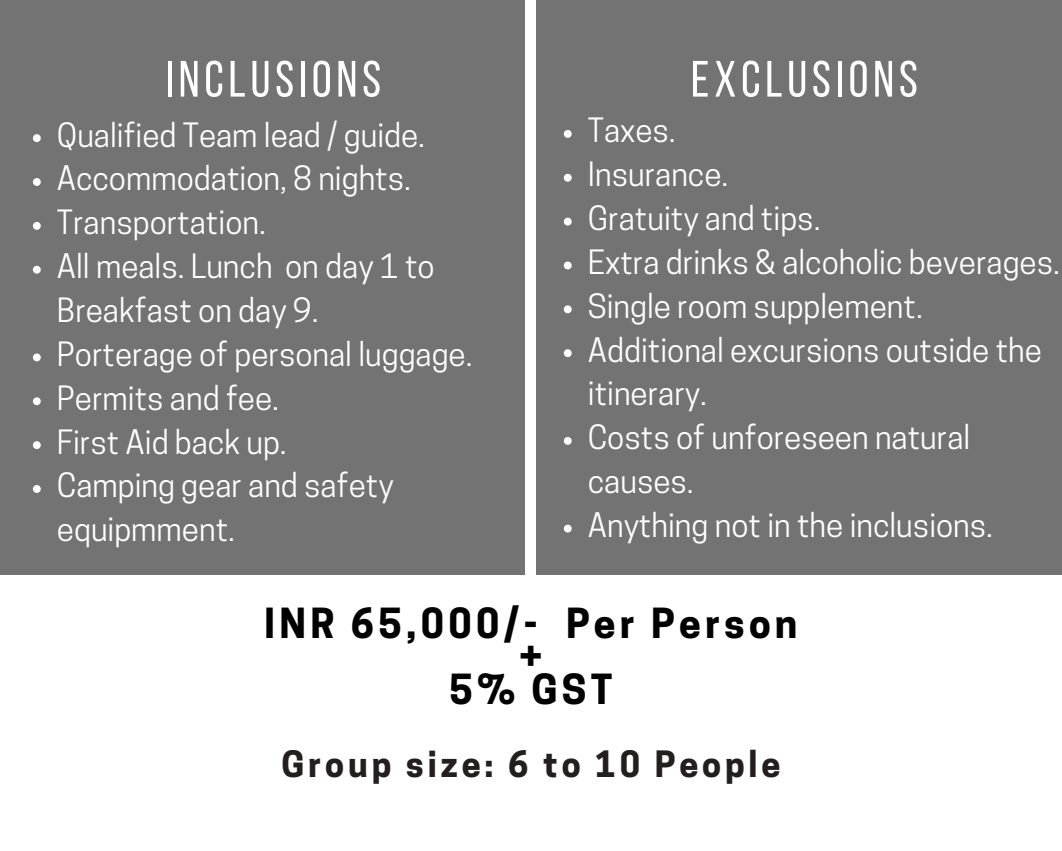
<style>
.page{position:relative;width:1062px;height:851px;background:#fff}
.page>*{position:absolute;margin:0;border:0;box-sizing:border-box;transform-origin:0 0}
.t1{font:51px "Bebas Neue";letter-spacing:.095em;color:#fff}
.t2{font:700 39px/32.5px "Cooper Hewitt";letter-spacing:.11em;color:#000;text-align:center}
.t3{font:700 34.05px "Cooper Hewitt";letter-spacing:.115em;color:#231f1f}
.t4{font:31.5px/43.8px "Cooper Hewitt";color:#fff}
</style>
<div class="page">
<div style="left:0;top:0;width:525px;height:574px;background:#737373"></div>
<div style="left:536px;top:0;width:526px;height:574px;background:#737373"></div>
<svg style="left:33px;top:134px;width:8px;height:8px"></svg>
<svg style="left:33px;top:178px;width:8px;height:8px"></svg>
<svg style="left:33px;top:222px;width:8px;height:8px"></svg>
<svg style="left:33px;top:266px;width:8px;height:7px"></svg>
<svg style="left:33px;top:353px;width:8px;height:8px"></svg>
<svg style="left:33px;top:397px;width:8px;height:8px"></svg>
<svg style="left:33px;top:441px;width:8px;height:8px"></svg>
<svg style="left:33px;top:485px;width:8px;height:8px"></svg>
<svg style="left:564px;top:130px;width:8px;height:8px"></svg>
<svg style="left:564px;top:174px;width:8px;height:8px"></svg>
<svg style="left:564px;top:218px;width:8px;height:7px"></svg>
<svg style="left:564px;top:261px;width:8px;height:8px"></svg>
<svg style="left:564px;top:305px;width:8px;height:8px"></svg>
<svg style="left:564px;top:349px;width:8px;height:8px"></svg>
<svg style="left:564px;top:437px;width:8px;height:8px"></svg>
<svg style="left:564px;top:524px;width:8px;height:8px"></svg>
<h1 class="t1" style="left:166px;top:58px;width:217px">INCLUSIONS</h1>
<h1 class="t1" style="left:691px;top:58px;width:228px">EXCLUSIONS</h1>
<p class="t4" style="left:57px;top:117px;width:417px">Qualified Team lead / guide.<br>Accommodation, 8 nights.<br>Transportation.<br>All meals. Lunch on day 1 to<br>Breakfast on day 9.<br>Porterage of personal luggage.<br>Permits and fee.<br>First Aid back up.<br>Camping gear and safety equipmment.</p>
<p class="t4" style="left:588px;top:112px;width:474px">Taxes.<br>Insurance.<br>Gratuity and tips.<br>Extra drinks &amp; alcoholic beverages.<br>Single room supplement.<br>Additional excursions outside the itinerary.<br>Costs of unforeseen natural causes.<br>Anything not in the inclusions.</p>
<p class="t2" style="left:264px;top:612px;width:535px">INR 65,000/- Per Person +<br>5% GST</p>
<p class="t3" style="left:281px;top:751px;width:500px">Group size: 6 to 10 People</p>
</div>
